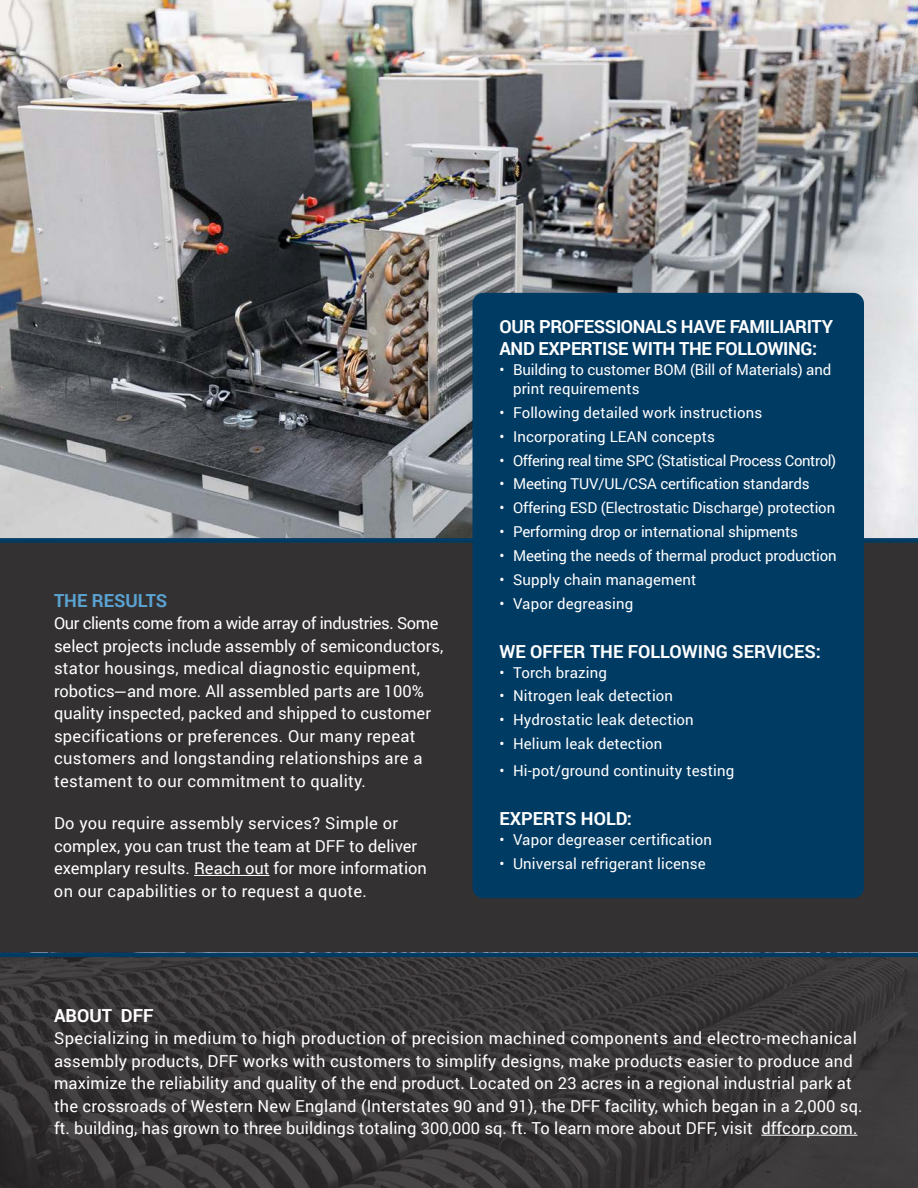
<style>
.page{position:relative;width:918px;height:1188px;background:#fff}
.page>*{position:absolute;margin:0;border:0;box-sizing:border-box;transform-origin:0 0}
.t1{font:700 18px/22.5px "Roboto";letter-spacing:-.02em;color:#fff}
.t2{font:700 18px "Roboto";color:#fff}
.t3{font:700 18px "Roboto";color:#5aa3d2}
.t4{font:16.5px/22.5px "Roboto";letter-spacing:.01em;color:#fff}
.t5{font:15px/19.5px "Roboto";letter-spacing:.005em;color:#fff}
.t6{font:15px "Roboto";letter-spacing:-.025em;color:#fff}
</style>
<div class="page">
<div style="left:0;top:543px;width:918px;height:437px;background:#333132"></div>
<svg style="left:0;top:957px;width:918px;height:231px;fill:#393738"></svg>
<hr style="left:194px;top:875px;width:75px;height:1px;background:#fff">
<img style="left:0;top:0;width:918px;height:538px">
<hr style="left:761px;top:1135px;width:96px;height:1px;background:#fff">
<div style="left:0;top:538px;width:918px;height:5px;background:#003b64"></div>
<hr style="left:0;top:953px;width:918px;height:4px;background:#003b64">
<div style="left:473px;top:293px;width:391px;height:605px;background:#003b64;border-radius:11px"></div>
<p class="t3" style="left:54px;top:587px;width:115px">THE RESULTS</p>
<p class="t4" style="left:54px;top:611px;width:391px">Our clients come from a wide array of industries. Some select projects include assembly of semiconductors, stator housings, medical diagnostic equipment, robotics—and more. All assembled parts are 100% quality inspected, packed and shipped to customer specifications or preferences. Our many repeat customers and longstanding relationships are a testament to our commitment to quality.</p>
<p class="t4" style="left:54px;top:812px;width:374px">Do you require assembly services? Simple or complex, you can trust the team at DFF to deliver exemplary results. Reach out for more information on our capabilities or to request a quote.</p>
<p class="t1" style="left:500px;top:314px;width:335px">OUR PROFESSIONALS HAVE FAMILIARITY<br>AND EXPERTISE WITH THE FOLLOWING:</p>
<p class="t5" style="left:513px;top:359px;width:320px;text-indent:-14px">• Building to customer BOM (Bill of Materials) and print requirements</p>
<p class="t5" style="left:500px;top:402px;width:264px">• Following detailed work instructions</p>
<p class="t5" style="left:500px;top:426px;width:217px">• Incorporating LEAN concepts</p>
<p class="t6" style="left:500px;top:450px;width:338px">• Offering real time SPC (Statistical Process Control)</p>
<p class="t5" style="left:500px;top:474px;width:312px">• Meeting TUV/UL/CSA certification standards</p>
<p class="t5" style="left:500px;top:498px;width:337px">• Offering ESD (Electrostatic Discharge) protection</p>
<p class="t5" style="left:500px;top:521px;width:300px">• Performing drop or international shipments</p>
<p class="t5" style="left:500px;top:545px;width:339px">• Meeting the needs of thermal product production</p>
<p class="t5" style="left:500px;top:569px;width:198px">• Supply chain management</p>
<p class="t5" style="left:500px;top:593px;width:135px">• Vapor degreasing</p>
<p class="t2" style="left:500px;top:639px;width:323px">WE OFFER THE FOLLOWING SERVICES:</p>
<p class="t5" style="left:500px;top:662px;width:109px">• Torch brazing</p>
<p class="t5" style="left:500px;top:686px;width:175px">• Nitrogen leak detection</p>
<p class="t5" style="left:500px;top:710px;width:196px">• Hydrostatic leak detection</p>
<p class="t5" style="left:500px;top:733px;width:165px">• Helium leak detection</p>
<p class="t5" style="left:500px;top:760px;width:236px">• Hi-pot/ground continuity testing</p>
<p class="t2" style="left:500px;top:806px;width:134px">EXPERTS HOLD:</p>
<p class="t5" style="left:500px;top:829px;width:214px">• Vapor degreaser certification</p>
<p class="t5" style="left:500px;top:853px;width:208px">• Universal refrigerant license</p>
<p class="t2" style="left:54px;top:1002px;width:101px">ABOUT DFF</p>
<p class="t4" style="left:54px;top:1026px;width:810px">Specializing in medium to high production of precision machined components and electro-mechanical assembly products, DFF works with customers to simplify designs, make products easier to produce and maximize the reliability and quality of the end product. Located on 23 acres in a regional industrial park at the crossroads of Western New England (Interstates 90 and 91), the DFF facility, which began in a 2,000 sq. ft. building, has grown to three buildings totaling 300,000 sq. ft. To learn more about DFF, visit dffcorp.com.</p>
</div>
